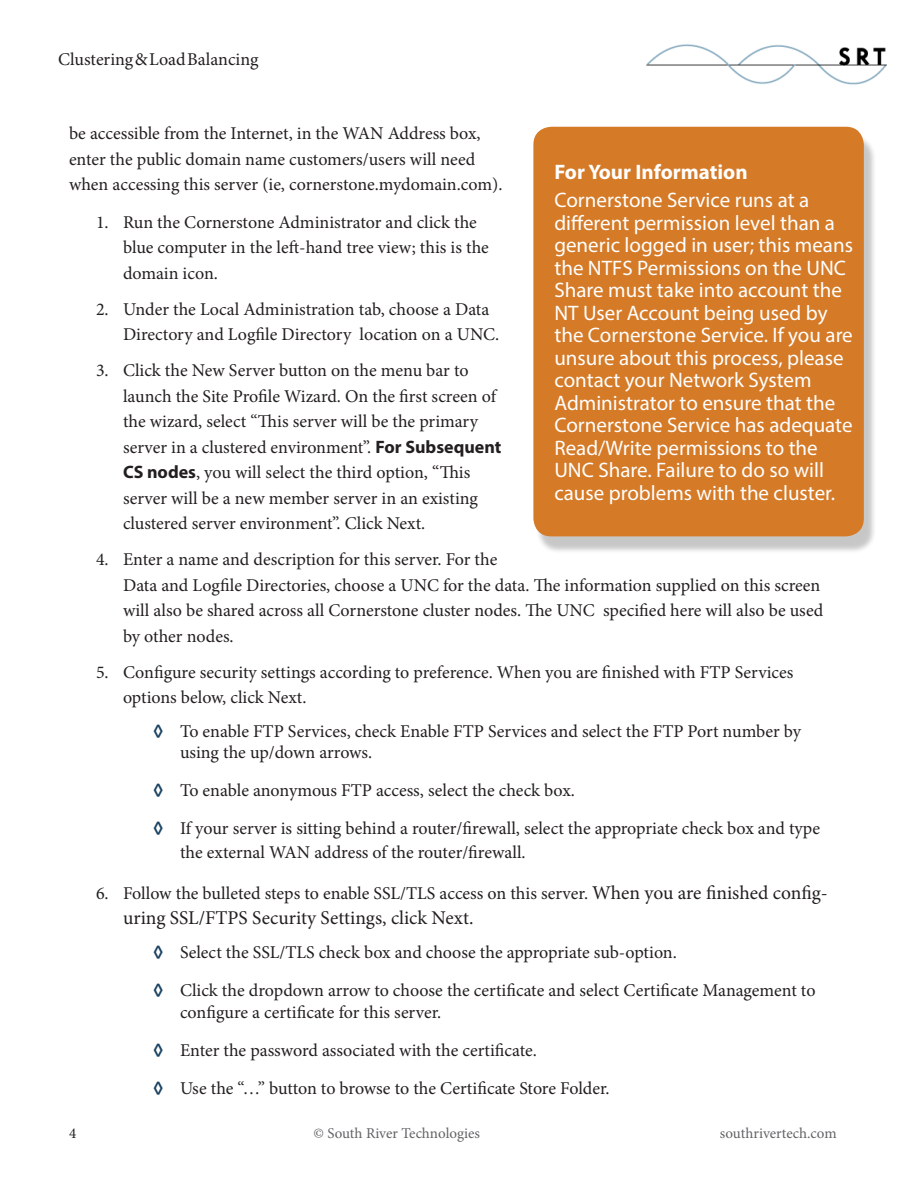
<style>
.page{position:relative;width:918px;height:1188px;background:#fff}
.page>*{position:absolute;margin:0;border:0;box-sizing:border-box;transform-origin:0 0}
.Note{font:21px/22.5px "Myriad Pro";color:#fff}
.Note-2{font:700 21px "Myriad Pro";color:#fff}
.t1{font:19.5px "Minion Pro";color:#231f20}
.t2{font:18px/25.5px "Minion Pro";color:#231f20}
.t3{font:15px "Minion Pro";color:#636366}
.t4{font:15px "Minion Pro";color:#231f20}
.s1{font-family:"Myriad Pro";font-weight:700}
.s2{font-family:"Myriad Pro";font-weight:700;color:#194262}
.s3{font-size:19.5px}
</style>
<div class="page">
<img style="left:646px;top:44px;width:241px;height:41px">
<div style="left:536px;top:135px;width:341px;height:419px;background:#231f20;opacity:.25"></div>
<div style="left:533px;top:127px;width:331px;height:409px;background:#d57a27;border-radius:18px"></div>
<p class="t2" style="left:58px;top:47px;width:202px">Clustering &amp; Load Balancing</p>
<p class="t2" style="left:69px;top:121px;width:435px">be accessible from the Internet, in the WAN Address box, enter the public domain name customers/users will need when accessing this server (ie, cornerstone.mydomain.com).</p>
<p class="t2" style="left:123px;top:209px;width:367px;text-indent:-27px">1. Run the Cornerstone Administrator and click the blue computer in the left-hand tree view; this is the domain icon.</p>
<p class="t2" style="left:123px;top:296px;width:378px;text-indent:-27px">2. Under the Local Administration tab, choose a Data<br>Directory and Logfile Directory location on a UNC.</p>
<p class="t2" style="left:123px;top:358px;width:380px;text-indent:-27px">3. Click the New Server button on the menu bar to launch the Site Profile Wizard. On the first screen of the wizard, select “This server will be the primary server in a clustered environment”. <span class="s1">For Subsequent CS nodes</span>, you will select the third option, “This server will be a new member server in an existing clustered server environment”. Click Next.</p>
<p class="t2" style="left:123px;top:547px;width:702px;text-indent:-27px">4. Enter a name and description for this server. For the<br>Data and Logfile Directories, choose a UNC for the data. The information supplied on this screen will also be shared across all Cornerstone cluster nodes. The UNC specified here will also be used by other nodes.</p>
<p class="t2" style="left:123px;top:659px;width:672px;text-indent:-27px">5. Configure security settings according to preference. When you are finished with FTP Services options below, click Next.</p>
<p class="t2" style="left:180px;top:720px;width:623px;line-height:21.6px;text-indent:-27px"><span class="s2">◊</span> To enable FTP Services, check Enable FTP Services and select the FTP Port number by using the up/down arrows.</p>
<p class="t2" style="left:153px;top:778px;width:424px"><span class="s2">◊</span> To enable anonymous FTP access, select the check box.</p>
<p class="t2" style="left:180px;top:817px;width:642px;line-height:24px;text-indent:-27px"><span class="s2">◊</span> If your server is sitting behind a router/firewall, select the appropriate check box and type the external WAN address of the router/firewall.</p>
<p class="t2" style="left:96px;top:881px;width:733px">6. Follow the bulleted steps to enable SSL/TLS access on this server. <span class="s3">When you are finished config-</span></p>
<p class="t1" style="left:123px;top:905px;width:352px">uring SSL/FTPS Security Settings, click Next.</p>
<p class="t2" style="left:153px;top:940px;width:525px"><span class="s2">◊</span> Select the SSL/TLS check box and choose the appropriate sub-option.</p>
<p class="t2" style="left:180px;top:980px;width:637px;line-height:21.6px;text-indent:-27px"><span class="s2">◊</span> Click the dropdown arrow to choose the certificate and select Certificate Management to configure a certificate for this server.</p>
<p class="t2" style="left:153px;top:1037px;width:385px"><span class="s2">◊</span> Enter the password associated with the certificate.</p>
<p class="t2" style="left:153px;top:1076px;width:458px"><span class="s2">◊</span> Use the “…” button to browse to the Certificate Store Folder.</p>
<p class="Note-2" style="left:554px;top:158px;width:195px">For Your Information</p>
<p class="Note" style="left:554px;top:189px;width:300px">Cornerstone Service runs at a different permission level than a generic logged in user; this means the NTFS Permissions on the UNC<br>Share must take into account the<br>NT User Account being used by the Cornerstone Service. If you are unsure about this process, please contact your Network System<br>Administrator to ensure that the<br>Cornerstone Service has adequate<br>Read/Write permissions to the<br>UNC Share. Failure to do so will cause problems with the cluster.</p>
<p class="t4" style="left:69px;top:1123px;width:9px">4</p>
<p class="t3" style="left:720px;top:1123px;width:118px">southrivertech.com</p>
<p class="t3" style="left:313px;top:1123px;width:168px">© South River Technologies</p>
</div>
